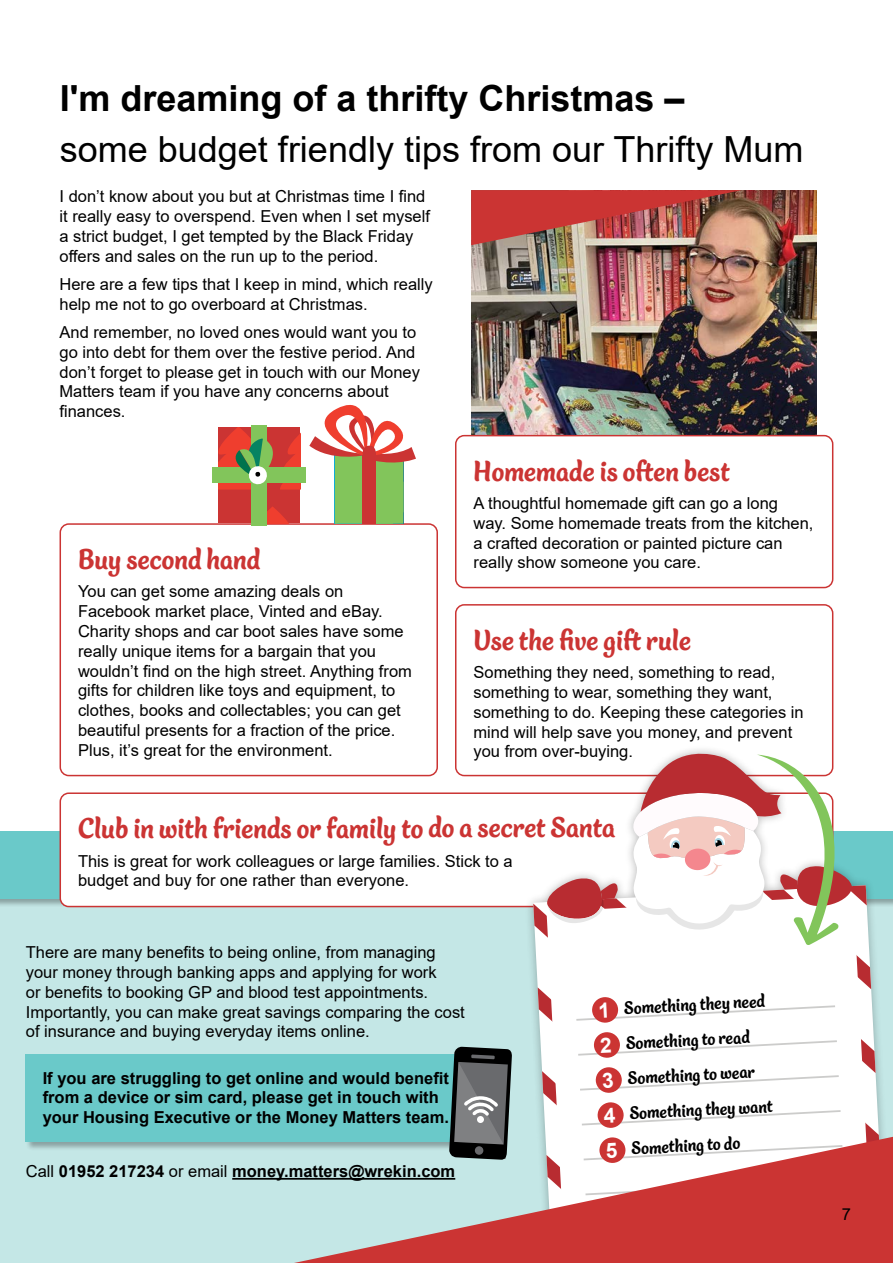
<style>
.page{position:relative;width:893px;height:1263px;background:#fff}
.page>*{position:absolute;margin:0;border:0;box-sizing:border-box;transform-origin:0 0}
.t1{font:800 36px "Blanket";color:#cb3433}
.t2{font:36px "Arial";color:#000}
.t3{font:700 36px "Arial";color:#000}
.t4{font:800 22.5px/35.1px "Blanket";color:#000}
.t5{font:16.5px/19.8px "Arial";color:#000}
.t6{font:700 16.5px/19.8px "Arial";color:#000}
.s1{font-weight:400}
</style>
<div class="page">
<div style="left:0;top:894px;width:893px;height:369px;background:#c4e7e6"></div>
<div style="left:0;top:831px;width:893px;height:68px;background:#6ac9c9"></div>
<hr style="left:232px;top:1178px;width:223px;height:2px;background:#000">
<div style="left:26px;top:1054px;width:459px;height:97px;background:#000;opacity:.3"></div>
<div style="left:26px;top:1054px;width:450px;height:87px;background:#6ac9c9"></div>
<div style="left:60px;top:523px;width:378px;height:253px;border:2px solid #cb3433;border-radius:9px"></div>
<div style="left:60px;top:793px;width:773px;height:113px;background:#fff;border-radius:9px"></div>
<div style="left:60px;top:792px;width:773px;height:115px;border:2px solid #cb3433;border-radius:9px"></div>
<div style="left:455px;top:604px;width:378px;height:172px;border:2px solid #cb3433;border-radius:9px"></div>
<div style="left:524px;top:744px;width:369px;height:519px;background:#000;opacity:.3"></div>
<svg style="left:533px;top:904px;width:351px;height:233px"></svg>
<img style="left:471px;top:190px;width:345px;height:245px">
<img style="left:471px;top:190px;width:271px;height:55px">
<svg style="left:542px;top:746px;width:333px;height:391px"></svg>
<div style="left:455px;top:435px;width:378px;height:153px;border:2px solid #cb3433;border-radius:9px"></div>
<svg style="left:294px;top:1137px;width:599px;height:126px;fill:#cb3433"></svg>
<div style="left:252px;top:425px;width:15px;height:101px;background:#82c55b"></div>
<div style="left:213px;top:468px;width:93px;height:15px;background:#82c55b"></div>
<svg style="left:218px;top:404px;width:199px;height:120px"></svg>
<svg style="left:449px;top:1046px;width:63px;height:114px"></svg>
<div style="left:477px;top:1116px;width:7px;height:7px;background:#fff;border-radius:50%"></div>
<h1 class="t3" style="left:60px;top:73px;width:626px">I'm dreaming of a thrifty Christmas –</h1>
<h1 class="t2" style="left:60px;top:125px;width:745px">some budget friendly tips from our Thrifty Mum</h1>
<p class="t5" style="left:60px;top:186px;width:372px">I don’t know about you but at Christmas time I find it really easy to overspend. Even when I set myself a strict budget, I get tempted by the Black Friday offers and sales on the run up to the period.</p>
<p class="t5" style="left:60px;top:274px;width:375px">Here are a few tips that I keep in mind, which really help me not to go overboard at Christmas.</p>
<p class="t5" style="left:60px;top:322px;width:362px">And remember, no loved ones would want you to go into debt for them over the festive period. And don’t forget to please get in touch with our Money Matters team if you have any concerns about finances.</p>
<h1 class="t1" style="left:78px;top:542px;width:184px">Buy second hand</h1>
<p class="t5" style="left:78px;top:582px;width:335px">You can get some amazing deals on Facebook market place, Vinted and eBay.<br>Charity shops and car boot sales have some really unique items for a bargain that you wouldn’t find on the high street. Anything from gifts for children like toys and equipment, to clothes, books and collectables; you can get beautiful presents for a fraction of the price.<br>Plus, it’s great for the environment.</p>
<h1 class="t1" style="left:473px;top:454px;width:258px">Homemade is often best</h1>
<p class="t5" style="left:473px;top:493px;width:341px">A thoughtful homemade gift can go a long way. Some homemade treats from the kitchen, a crafted decoration or painted picture can really show someone you care.</p>
<h1 class="t1" style="left:473px;top:623px;width:219px">Use the five gift rule</h1>
<p class="t5" style="left:473px;top:662px;width:332px">Something they need, something to read, something to wear, something they want, something to do. Keeping these categories in mind will help save you money, and prevent you from over-buying.</p>
<h1 class="t1" style="left:78px;top:811px;width:539px">Club in with friends or family to do a secret Santa</h1>
<p class="t5" style="left:78px;top:851px;width:436px">This is great for work colleagues or large families. Stick to a budget and buy for one rather than everyone.</p>
<p class="t5" style="left:26px;top:942px;width:440px">There are many benefits to being online, from managing your money through banking apps and applying for work<br>or benefits to booking GP and blood test appointments.<br>Importantly, you can make great savings comparing the cost of insurance and buying everyday items online.</p>
<p class="t6" style="left:43px;top:1068px;width:408px">If you are struggling to get online and would benefit from a device or sim card, please get in touch with your Housing Executive or the Money Matters team.</p>
<p class="t6" style="left:26px;top:1161px;width:431px"><span class="s1">Call</span> 01952 217234 <span class="s1">or email</span> money.matters@wrekin.com</p>
<h2 class="t4" style="left:597px;top:992px;width:171px;rotate:-3deg"><sub>1</sub> Something they need<br><sub>2</sub> Something to read<br><sub>3</sub> Something to wear<br><sub>4</sub> Something they want<br><sub>5</sub> Something to do</h2>
<p class="t5" style="left:842px;top:1204px;width:11px">7</p>
</div>
